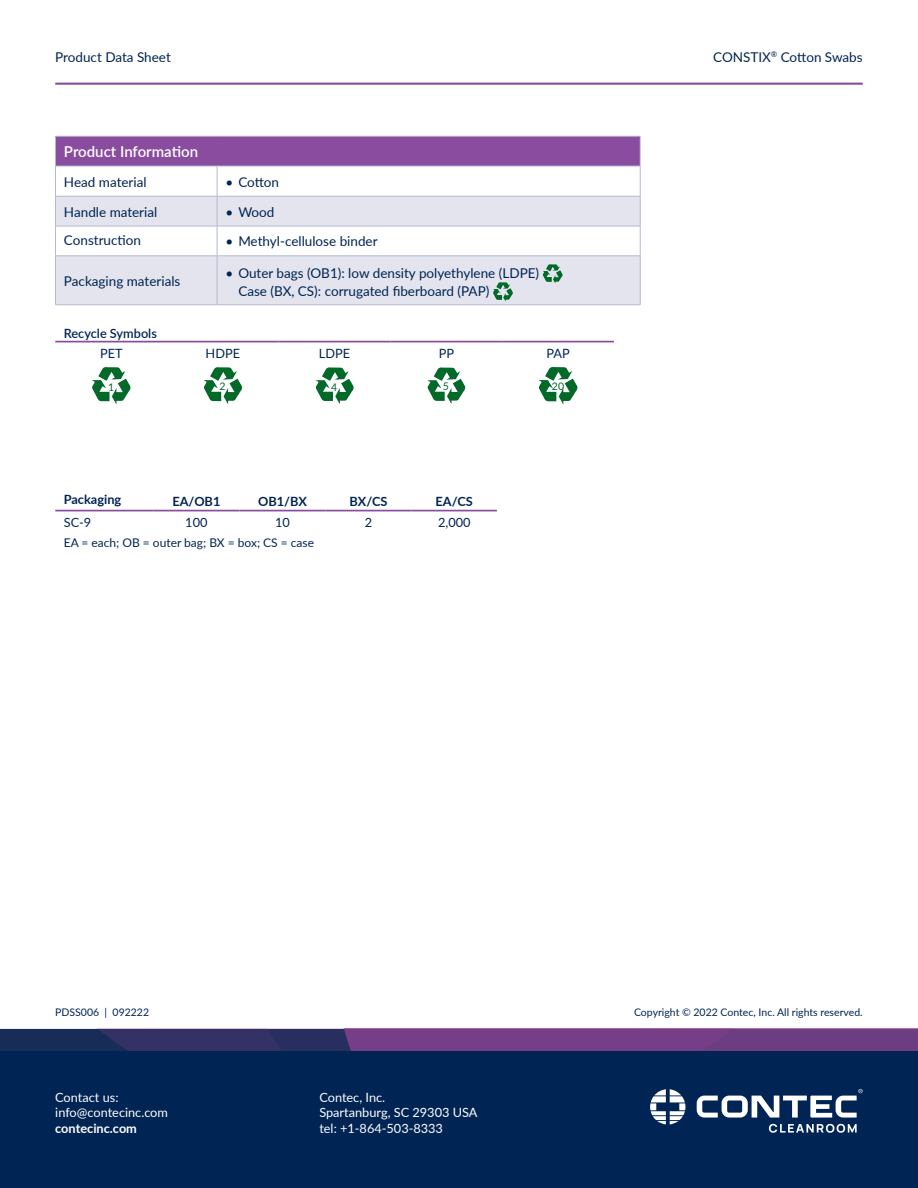
<style>
.page{position:relative;width:918px;height:1188px;background:#fff}
.page>*{position:absolute;margin:0;border:0;box-sizing:border-box;transform-origin:0 0}
.Table_heading-white{font:600 15px "Lato";color:#fff}
.Table_text{font:13.5px/18px "Lato";color:#002453}
.t1{font:12.75px/15.3px "Lato";color:#fff}
.Packaging_table_text{font:12.75px "Lato";color:#002453}
.Packaging_table_text-2{font:700 12.75px "Lato";color:#002453}
.Packaging_table_text-3{font:600 12.75px "Lato";color:#002453}
.t2{font:700 12.75px "Lato";color:#fff}
._04__Body_text{font:700 12.75px "Lato";color:#002453}
.Notes{font:12px "Lato";color:#002453}
.t3{font:10.5px "Lato";color:#002453}
.t4{font:10.5px "Lato";color:#026928}
</style>
<div class="page">
<div style="left:0;top:1039px;width:918px;height:149px;background:#002453"></div>
<svg style="left:769px;top:1124px;width:88px;height:9px"></svg>
<svg style="left:697px;top:1089px;width:166px;height:29px"></svg>
<svg style="left:650px;top:1089px;width:35px;height:35px"></svg>
<svg style="left:0;top:1029px;width:918px;height:21px;background:#563876"></svg>
<hr style="left:55px;top:83px;width:808px;height:2px;background:#894c9e">
<div style="left:55px;top:136px;width:585px;height:30px;background:#894c9e"></div>
<svg style="left:56px;top:197px;width:584px;height:107px;fill:#e3e4ed"></svg>
<hr style="left:55px;top:256px;width:162px;height:1px;background:#b3bad0">
<hr style="left:55px;top:256px;width:1px;height:49px;background:#b3bad0">
<hr style="left:55px;top:304px;width:162px;height:1px;background:#b3bad0">
<hr style="left:217px;top:256px;width:423px;height:1px;background:#b3bad0">
<hr style="left:217px;top:256px;width:1px;height:49px;background:#b3bad0">
<hr style="left:640px;top:256px;width:1px;height:49px;background:#b3bad0">
<hr style="left:217px;top:304px;width:423px;height:1px;background:#b3bad0">
<hr style="left:55px;top:136px;width:162px;height:1px;background:#b3bad0">
<hr style="left:55px;top:136px;width:1px;height:30px;background:#b3bad0">
<hr style="left:217px;top:136px;width:423px;height:1px;background:#b3bad0">
<hr style="left:640px;top:136px;width:1px;height:30px;background:#b3bad0">
<hr style="left:55px;top:166px;width:162px;height:1px;background:#b3bad0">
<hr style="left:55px;top:166px;width:1px;height:30px;background:#b3bad0">
<hr style="left:217px;top:166px;width:423px;height:1px;background:#b3bad0">
<hr style="left:217px;top:166px;width:1px;height:30px;background:#b3bad0">
<hr style="left:640px;top:166px;width:1px;height:30px;background:#b3bad0">
<hr style="left:55px;top:196px;width:162px;height:1px;background:#b3bad0">
<hr style="left:55px;top:196px;width:1px;height:30px;background:#b3bad0">
<hr style="left:217px;top:196px;width:423px;height:1px;background:#b3bad0">
<hr style="left:217px;top:196px;width:1px;height:30px;background:#b3bad0">
<hr style="left:640px;top:196px;width:1px;height:30px;background:#b3bad0">
<hr style="left:55px;top:226px;width:162px;height:1px;background:#b3bad0">
<hr style="left:55px;top:226px;width:1px;height:30px;background:#b3bad0">
<hr style="left:217px;top:226px;width:423px;height:1px;background:#b3bad0">
<hr style="left:217px;top:226px;width:1px;height:30px;background:#b3bad0">
<hr style="left:640px;top:226px;width:1px;height:30px;background:#b3bad0">
<svg style="left:543px;top:264px;width:20px;height:20px"></svg>
<svg style="left:493px;top:282px;width:20px;height:20px"></svg>
<hr style="left:55px;top:341px;width:112px;height:1px;background:#894c9e">
<hr style="left:167px;top:341px;width:112px;height:1px;background:#894c9e">
<hr style="left:279px;top:341px;width:111px;height:1px;background:#894c9e">
<hr style="left:390px;top:341px;width:112px;height:1px;background:#894c9e">
<hr style="left:502px;top:341px;width:112px;height:1px;background:#894c9e">
<svg style="left:92px;top:367px;width:39px;height:37px"></svg>
<svg style="left:204px;top:367px;width:38px;height:37px"></svg>
<svg style="left:316px;top:367px;width:38px;height:37px"></svg>
<svg style="left:427px;top:367px;width:38px;height:37px"></svg>
<svg style="left:539px;top:367px;width:39px;height:38px"></svg>
<hr style="left:55px;top:510px;width:98px;height:1px;background:#894c9e">
<hr style="left:153px;top:510px;width:86px;height:1px;background:#894c9e">
<hr style="left:239px;top:510px;width:87px;height:1px;background:#894c9e">
<hr style="left:326px;top:510px;width:86px;height:1px;background:#894c9e">
<hr style="left:412px;top:510px;width:85px;height:1px;background:#894c9e">
<p class="Table_text" style="left:55px;top:47px;width:117px">Product Data Sheet</p>
<p class="Table_heading-white" style="left:64px;top:141px;width:136px">Product Information</p>
<p class="Table_text" style="left:64px;top:172px;width:84px">Head material</p>
<p class="Table_text" style="left:226px;top:172px;width:55px">• Cotton</p>
<p class="Table_text" style="left:64px;top:202px;width:95px">Handle material</p>
<p class="Table_text" style="left:226px;top:202px;width:50px">• Wood</p>
<p class="Table_text" style="left:64px;top:231px;width:79px">Construction</p>
<p class="Table_text" style="left:226px;top:232px;width:154px">• Methyl-cellulose binder</p>
<p class="Table_text" style="left:64px;top:271px;width:118px">Packaging materials</p>
<p class="Table_text" style="left:238px;top:264px;width:302px;text-indent:-13px">• Outer bags (OB1): low density polyethylene (LDPE)<br>Case (BX, CS): corrugated fiberboard (PAP)</p>
<p class="Packaging_table_text-3" style="left:64px;top:324px;width:95px">Recycle Symbols</p>
<p class="Packaging_table_text" style="left:100px;top:345px;width:24px">PET</p>
<p class="Packaging_table_text" style="left:206px;top:345px;width:36px">HDPE</p>
<p class="Packaging_table_text" style="left:319px;top:345px;width:33px">LDPE</p>
<p class="Packaging_table_text" style="left:439px;top:345px;width:17px">PP</p>
<p class="Packaging_table_text" style="left:547px;top:345px;width:25px">PAP</p>
<p class="t4" style="left:108px;top:379px;width:8px">1</p>
<p class="t4" style="left:219px;top:378px;width:8px">2</p>
<p class="t4" style="left:331px;top:380px;width:8px">4</p>
<p class="t4" style="left:443px;top:379px;width:8px">5</p>
<p class="t4" style="left:552px;top:378px;width:14px">20</p>
<p class="_04__Body_text" style="left:64px;top:490px;width:59px">Packaging</p>
<p class="Packaging_table_text-2" style="left:172px;top:492px;width:50px">EA/OB1</p>
<p class="Packaging_table_text-2" style="left:258px;top:492px;width:50px">OB1/BX</p>
<p class="Packaging_table_text-2" style="left:350px;top:492px;width:40px">BX/CS</p>
<p class="Packaging_table_text-2" style="left:436px;top:492px;width:39px">EA/CS</p>
<p class="Packaging_table_text" style="left:64px;top:514px;width:29px">SC-9</p>
<p class="Packaging_table_text" style="left:185px;top:514px;width:24px">100</p>
<p class="Packaging_table_text" style="left:275px;top:514px;width:16px">10</p>
<p class="Packaging_table_text" style="left:365px;top:514px;width:9px">2</p>
<p class="Packaging_table_text" style="left:438px;top:514px;width:34px">2,000</p>
<p class="Notes" style="left:64px;top:534px;width:252px">EA = each; OB = outer bag; BX = box; CS = case</p>
<p class="Table_text" style="left:713px;top:47px;width:151px">CONSTIX<sup>®</sup> Cotton Swabs</p>
<p class="t3" style="left:55px;top:1005px;width:95px">PDSS006 | 092222</p>
<p class="t3" style="left:634px;top:1005px;width:230px">Copyright © 2022 Contec, Inc. All rights reserved.</p>
<p class="t1" style="left:55px;top:1089px;width:114px">Contact us: info@contecinc.com</p>
<p class="t2" style="left:55px;top:1119px;width:83px">contecinc.com</p>
<p class="t1" style="left:319px;top:1089px;width:160px">Contec, Inc.<br>Spartanburg, SC 29303 USA tel: +1-864-503-8333</p>
</div>
